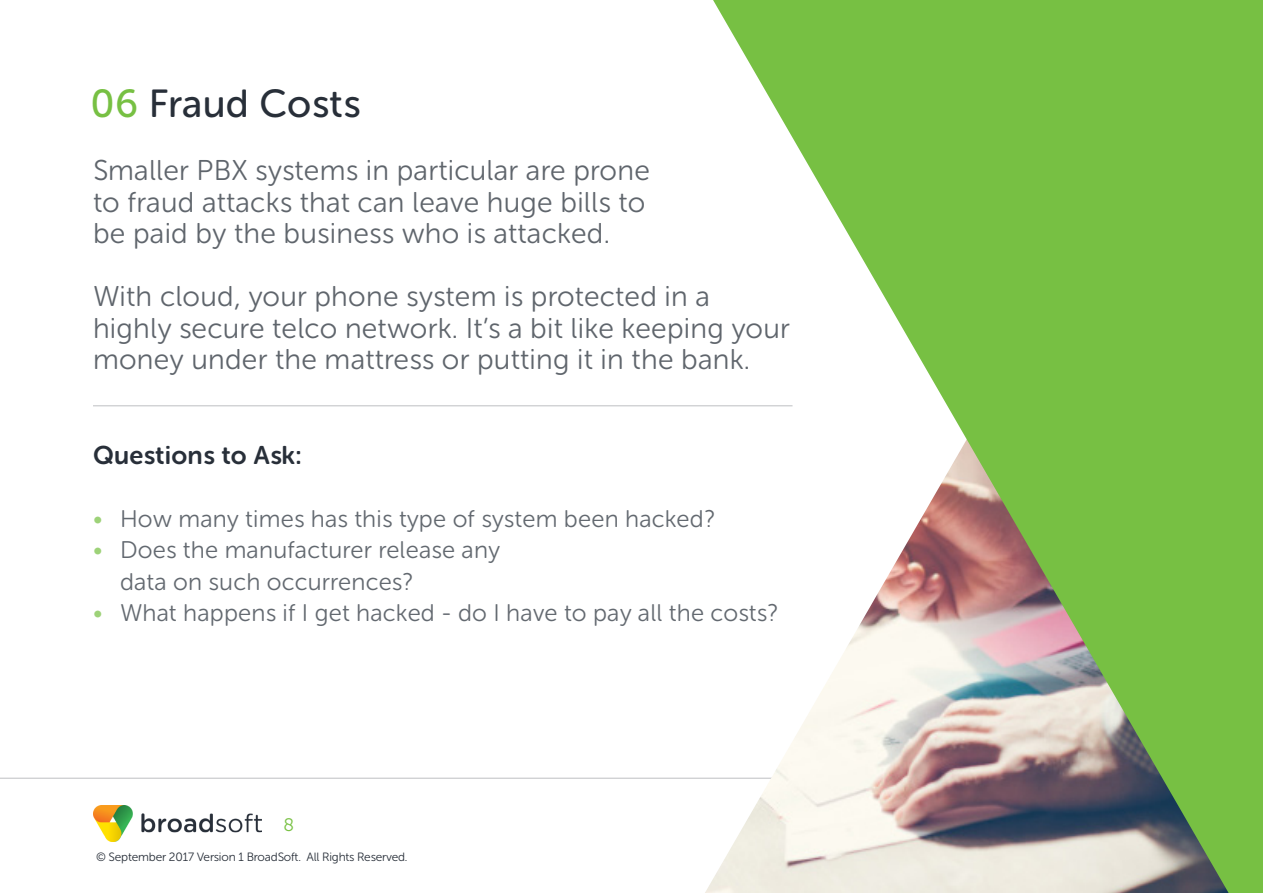
<style>
.page{position:relative;width:1263px;height:893px;background:#fff}
.page>*{position:absolute;margin:0;border:0;box-sizing:border-box;transform-origin:0 0}
.HEAD{font:39px "Museo Sans Rounded 500";letter-spacing:.01em;color:#282f39}
.BODY{font:28.5px/31.5px "Museo Sans Rounded 300";letter-spacing:.01em;color:#5f656c}
.QUESTIONS{font:25.5px "Museo Sans Rounded 700";letter-spacing:.01em;color:#282f39}
.t1{font:24px/31.5px "Museo Sans Rounded 300";letter-spacing:.01em;color:#636970}
.t2{font:18px "Museo Sans Rounded 300";color:#78c143}
.t3{font:12px "Museo Sans Rounded 300";letter-spacing:-.01em;color:#282f39}
.s1{color:#77c043}
.s2{color:#9dd278}
</style>
<div class="page">
<img style="left:93px;top:805px;width:169px;height:36px">
<hr style="left:0;top:778px;width:1263px;height:1px;background:#bebfc2">
<hr style="left:93px;top:405px;width:699px;height:1px;background:#bebfc2">
<svg style="left:713px;top:0;width:550px;height:893px;fill:#77c043"></svg>
<p class="HEAD" style="left:90px;top:82px;width:271px"><span class="s1">06</span> Fraud Costs</p>
<p class="BODY" style="left:93px;top:155px;width:558px">Smaller PBX systems in particular are prone to fraud attacks that can leave huge bills to be paid by the business who is attacked.</p>
<p class="BODY" style="left:93px;top:281px;width:698px">With cloud, your phone system is protected in a highly secure telco network. It’s a bit like keeping your money under the mattress or putting it in the bank.</p>
<p class="QUESTIONS" style="left:93px;top:440px;width:210px">Questions to Ask:</p>
<p class="t1" style="left:93px;top:503px;width:623px"><span class="s2">•</span> How many times has this type of system been hacked?</p>
<p class="t1" style="left:120px;top:534px;width:381px;text-indent:-27px"><span class="s2">•</span> Does the manufacturer release any data on such occurrences?</p>
<p class="t1" style="left:93px;top:597px;width:686px"><span class="s2">•</span> What happens if I get hacked - do I have to pay all the costs?</p>
<p class="t2" style="left:283px;top:815px;width:12px">8</p>
<p class="t3" style="left:96px;top:851px;width:313px">© September 2017 Version 1 BroadSoft. All Rights Reserved.</p>
</div>
